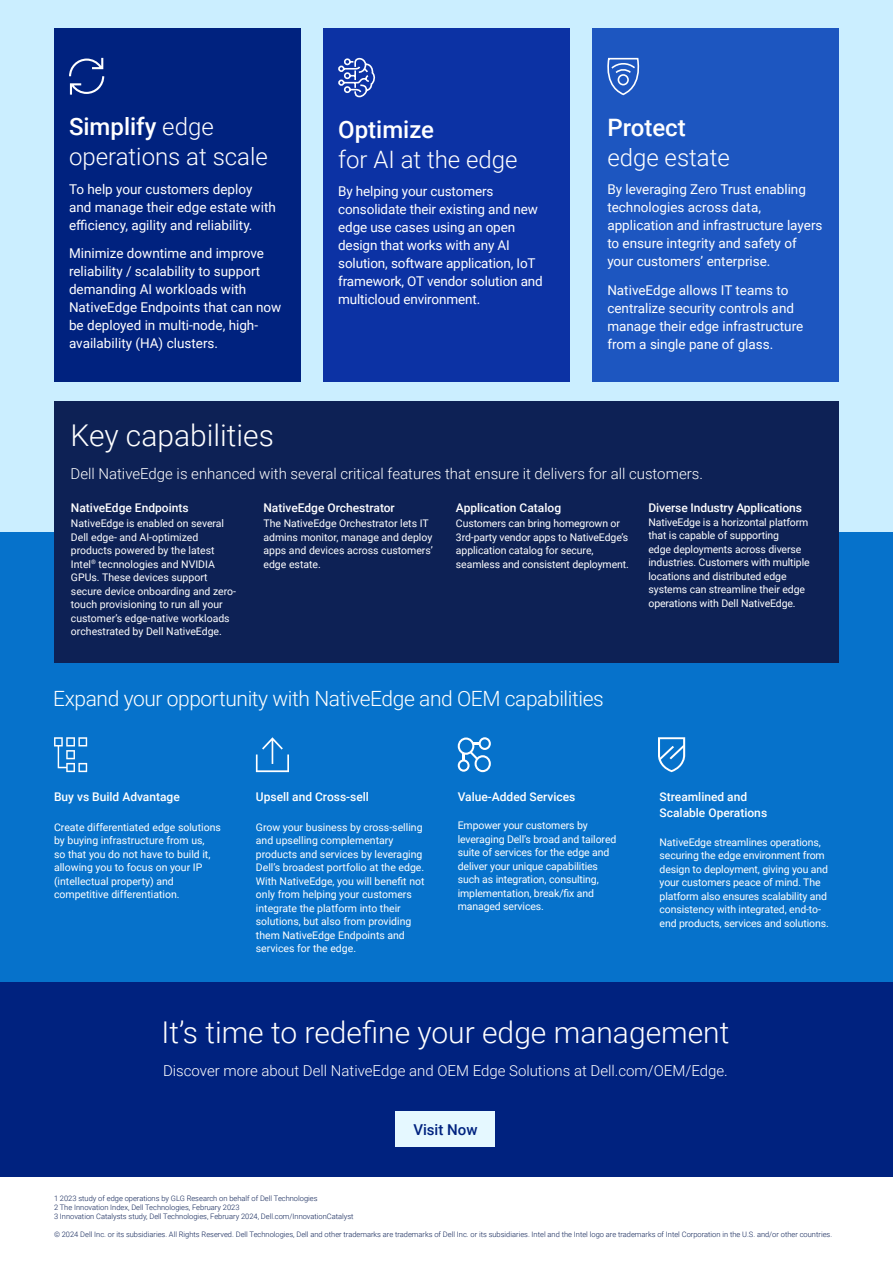
<style>
.page{position:relative;width:893px;height:1263px;background:#fff}
.page>*{position:absolute;margin:0;border:0;box-sizing:border-box;transform-origin:0 0}
.t1{font:300 30px "Roboto";color:#fff}
.t2{font:300 24px/30px "Roboto";color:#fff}
.t3{font:500 24px "Roboto";color:#fff}
.t4{font:300 21px "Roboto";letter-spacing:-.02em;color:#fff}
.t5{font:300 15px "Roboto";color:#fff}
.t6{font:500 15px "Roboto";color:#00227f}
.t7{font:13.5px/18px "Roboto";color:#fff}
.t8{font:500 12px/16.5px "Roboto";color:#fff}
.t9{font:10.5px/13.5px "Roboto";letter-spacing:-.01em;color:#fff}
.t10{font:300 7.5px/9px "Roboto";color:#0d2155}
.s1{font-weight:500}
</style>
<div class="page">
<div style="left:0;top:0;width:893px;height:532px;background:#cbeeff"></div>
<div style="left:0;top:532px;width:893px;height:451px;background:#0672cb"></div>
<div style="left:54px;top:402px;width:785px;height:261px;background:#0d2155"></div>
<div style="left:0;top:983px;width:892px;height:194px;background:#00227f"></div>
<div style="left:396px;top:1111px;width:99px;height:35px;background:#e5f8ff"></div>
<div style="left:54px;top:28px;width:247px;height:354px;background:#00227f"></div>
<svg style="left:69px;top:58px;width:35px;height:37px"></svg>
<div style="left:323px;top:28px;width:247px;height:354px;background:#0c32a4"></div>
<svg style="left:338px;top:57px;width:38px;height:41px"></svg>
<div style="left:592px;top:28px;width:247px;height:354px;background:#1d56c0"></div>
<svg style="left:607px;top:57px;width:33px;height:39px"></svg>
<svg style="left:256px;top:737px;width:33px;height:35px"></svg>
<svg style="left:54px;top:737px;width:33px;height:35px"></svg>
<svg style="left:458px;top:737px;width:33px;height:35px"></svg>
<svg style="left:658px;top:737px;width:27px;height:35px"></svg>
<h2 class="t2" style="left:69px;top:111px;width:200px"><span class="s1">Simplify</span> edge operations at scale</h2>
<p class="t7" style="left:69px;top:179px;width:208px">To help your customers deploy and manage their edge estate with efficiency, agility and reliability.</p>
<p class="t7" style="left:69px;top:244px;width:214px">Minimize downtime and improve reliability / scalability to support demanding AI workloads with<br>NativeEdge Endpoints that can now be deployed in multi-node, high&shy;availability (HA) clusters.</p>
<h2 class="t3" style="left:338px;top:112px;width:97px">Optimize</h2>
<h2 class="t2" style="left:338px;top:143px;width:181px">for AI at the edge</h2>
<p class="t7" style="left:338px;top:182px;width:206px">By helping your customers consolidate their existing and new edge use cases using an open design that works with any AI solution, software application, IoT framework, OT vendor solution and multicloud environment.</p>
<h2 class="t3" style="left:607px;top:110px;width:80px">Protect</h2>
<h2 class="t2" style="left:607px;top:141px;width:124px">edge estate</h2>
<p class="t7" style="left:607px;top:180px;width:217px">By leveraging Zero Trust enabling technologies across data, application and infrastructure layers to ensure integrity and safety of your customers’ enterprise.</p>
<p class="t7" style="left:607px;top:280px;width:198px">NativeEdge allows IT teams to centralize security controls and manage their edge infrastructure from a single pane of glass.</p>
<h1 class="t1" style="left:71px;top:414px;width:205px">Key capabilities</h1>
<h3 class="t5" style="left:71px;top:463px;width:634px">Dell NativeEdge is enhanced with several critical features that ensure it delivers for all customers.</h3>
<p class="t8" style="left:71px;top:499px;width:119px">NativeEdge Endpoints</p>
<p class="t9" style="left:71px;top:516px;width:167px">NativeEdge is enabled on several<br>Dell edge- and AI-optimized products powered by the latest<br>Intel<sup>®</sup> tecnnologies and NVIDIA<br>GPUs. These devices support secure device onboarding and zero&shy;touch provisioning to run all your customer’s edge-native workloads orchestrated by Dell NativeEdge.</p>
<p class="t8" style="left:263px;top:499px;width:133px">NativeEdge Orchestrator</p>
<p class="t9" style="left:263px;top:516px;width:171px">The NativeEdge Orchestrator lets IT admins monitor, manage and deploy apps and devices across customers’ edge estate.</p>
<p class="t8" style="left:456px;top:499px;width:107px">Application Catalog</p>
<p class="t9" style="left:456px;top:516px;width:174px">Customers can bring homegrown or 3rd-party vendor apps to NativeEdge’s application catalog for secure, seamless and consistent deployment.</p>
<p class="t8" style="left:648px;top:499px;width:155px">Diverse Industry Applications</p>
<p class="t9" style="left:648px;top:515px;width:163px">NativeEdge is a horizontal platform that is capable of supporting<br>edge deployments across diverse industries. Customers with multiple locations and distributed edge systems can streamline their edge operations with Dell NativeEdge.</p>
<h3 class="t4" style="left:53px;top:684px;width:552px">Expand your opportunity with NativeEdge and OEM capabilities</h3>
<p class="t8" style="left:54px;top:788px;width:127px">Buy vs Build Advantage</p>
<p class="t9" style="left:54px;top:820px;width:168px">Create differentiated edge solutions by buying infrastructure from us,<br>so that you do not have to build it, allowing you to focus on your IP (intellectual property) and competitive differentiation.</p>
<p class="t8" style="left:256px;top:788px;width:115px">Upsell and Cross-sell</p>
<p class="t9" style="left:256px;top:820px;width:170px">Grow your business by cross-selling and upselling complementary products and services by leveraging Dell’s broadest portfolio at the edge.<br>With NativeEdge, you will benefit not only from helping your customers integrate the platform into their solutions, but also from providing them NativeEdge Endpoints and services for the edge.</p>
<p class="t8" style="left:458px;top:788px;width:119px">Value-Added Services</p>
<p class="t9" style="left:458px;top:818px;width:160px">Empower your customers by leveraging Dell’s broad and tailored suite of services for the edge and deliver your unique capabilities such as integration, consulting, implementation, break/fix and managed services.</p>
<p class="t8" style="left:660px;top:788px;width:109px">Streamlined and<br>Scalable Operations</p>
<p class="t9" style="left:660px;top:835px;width:171px">NativeEdge streamlines operations, securing the edge environment from design to deployment, giving you and your customers peace of mind. The platform also ensures scalability and consistency with integrated, end-to&shy;end products, services and solutions.</p>
<h1 class="t1" style="left:162px;top:1012px;width:569px">It’s time to redefine your edge management</h1>
<h3 class="t5" style="left:163px;top:1060px;width:566px">Discover more about Dell NativeEdge and OEM Edge Solutions at Dell.com/OEM/Edge.</h3>
<h3 class="t6" style="left:413px;top:1119px;width:66px">Visit Now</h3>
<p class="t10" style="left:54px;top:1193px;width:301px">1 2023 study of edge operations by GLG Research on behalf of Dell Technologies<br>2 The Innovation Index, Dell Technologies, February 2023<br>3 Innovation Catalysts study, Dell Technologies, February 2024, Dell.com/InnovationCatalyst</p>
<p class="t10" style="left:54px;top:1229px;width:780px">© 2024 Dell Inc. or its subsidiaries. All Rights Reserved. Dell Technologies, Dell and other trademarks are trademarks of Dell Inc. or its subsidiaries. Intel and the Intel logo are trademarks of Intel Corporation in the U.S. and/or other countries.</p>
</div>
